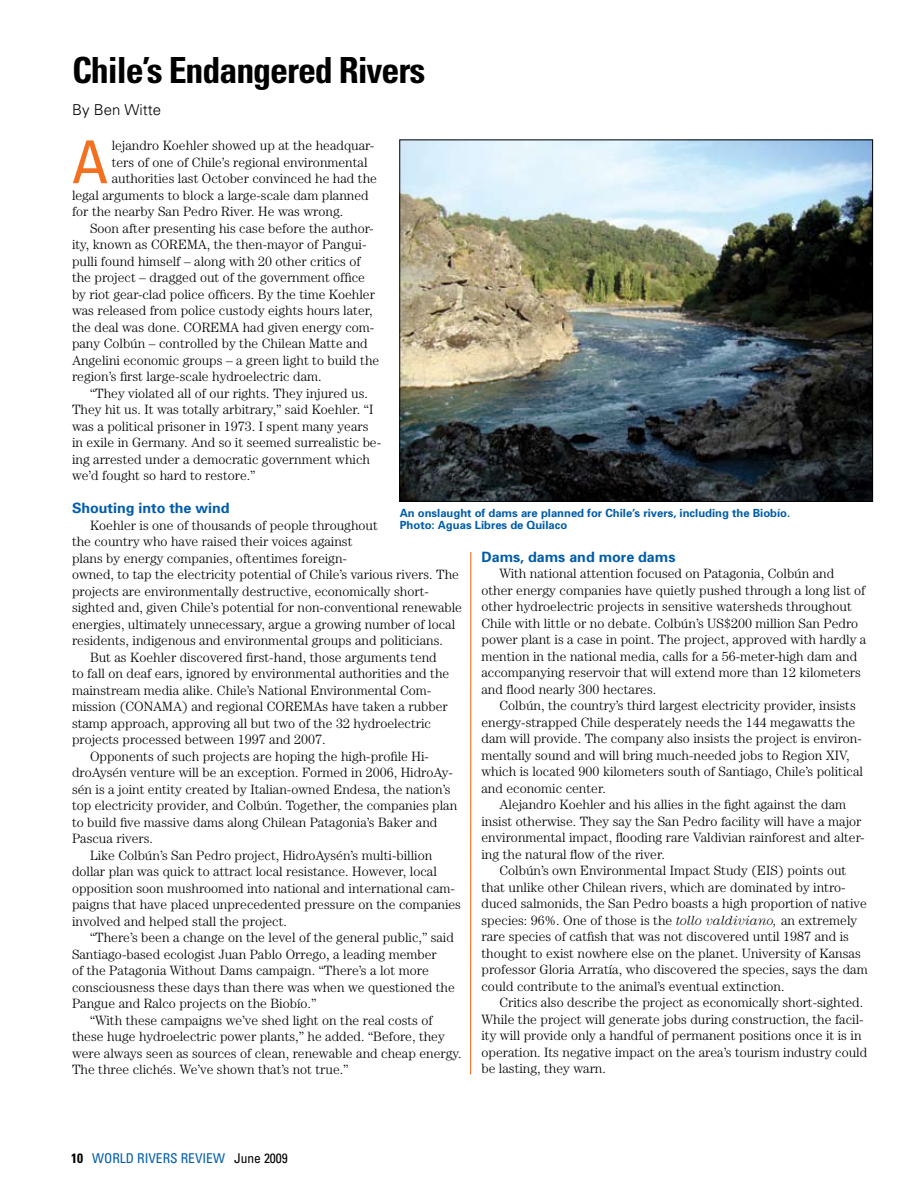
<style>
.page{position:relative;width:918px;height:1188px;background:#fff}
.page>*{position:absolute;margin:0;border:0;box-sizing:border-box;transform-origin:0 0}
.t1{font:condensed 59.25px "Univers";color:#f37021}
.t2{font:700 condensed 36px "Univers";letter-spacing:-.03em;color:#000}
.t3{font:300 15px "Univers";color:#000}
.t4{font:700 14.25px "Univers";color:#005daa}
.t5{font:300 13.5px/16.5px "Century";color:#000}
.t6{font:condensed 13.5px "Univers";color:#005daa}
.t7{font:700 11.25px/12px "Univers";color:#005daa}
.s1{font-style:italic}
.s2{font-weight:700;color:#000}
.s3{color:#000}
</style>
<div class="page">
<img style="left:401px;top:142px;width:470px;height:358px">
<hr style="left:470px;top:552px;width:1px;height:522px;background:#f37021">
<h2 class="t2" style="left:72px;top:48px;width:355px">Chile’s Endangered Rivers</h2>
<p class="t3" style="left:72px;top:100px;width:91px">By Ben Witte</p>
<h1 class="t1" style="left:72px;top:125px;width:36px">A</h1>
<p class="t5" style="left:112px;top:137px;width:264px">lejandro Koehler showed up at the headquar-</p>
<p class="t5" style="left:112px;top:154px;width:257px">ters of one of Chile’s regional environmental</p>
<p class="t5" style="left:112px;top:170px;width:267px">authorities last October convinced he had the</p>
<p class="t5" style="left:72px;top:187px;width:298px">legal arguments to block a large-scale dam planned</p>
<p class="t5" style="left:72px;top:203px;width:273px">for the nearby San Pedro River. He was wrong.</p>
<p class="t5" style="left:90px;top:220px;width:285px">Soon after presenting his case before the author-</p>
<p class="t5" style="left:72px;top:236px;width:296px">ity, known as COREMA, the then-mayor of Pangui-</p>
<p class="t5" style="left:72px;top:253px;width:290px">pulli found himself – along with 20 other critics of</p>
<p class="t5" style="left:72px;top:269px;width:295px">the project – dragged out of the government office</p>
<p class="t5" style="left:72px;top:286px;width:304px">by riot gear-clad police officers. By the time Koehler</p>
<p class="t5" style="left:72px;top:302px;width:302px">was released from police custody eights hours later,</p>
<p class="t5" style="left:72px;top:319px;width:304px">the deal was done. COREMA had given energy com-</p>
<p class="t5" style="left:72px;top:335px;width:297px">pany Colbún – controlled by the Chilean Matte and</p>
<p class="t5" style="left:72px;top:352px;width:309px">Angelini economic groups – a green light to build the</p>
<p class="t5" style="left:72px;top:368px;width:251px">region’s first large-scale hydroelectric dam.</p>
<p class="t5" style="left:90px;top:385px;width:280px">“They violated all of our rights. They injured us.</p>
<p class="t5" style="left:72px;top:401px;width:303px">They hit us. It was totally arbitrary,” said Koehler. “I</p>
<p class="t5" style="left:72px;top:418px;width:298px">was a political prisoner in 1973. I spent many years</p>
<p class="t5" style="left:72px;top:434px;width:311px">in exile in Germany. And so it seemed surrealistic be-</p>
<p class="t5" style="left:72px;top:451px;width:300px">ing arrested under a democratic government which</p>
<p class="t5" style="left:72px;top:467px;width:185px">we’d fought so hard to restore.”</p>
<p class="t4" style="left:72px;top:500px;width:159px">Shouting into the wind</p>
<p class="t5" style="left:90px;top:517px;width:289px">Koehler is one of thousands of people throughout</p>
<p class="t5" style="left:72px;top:533px;width:282px">the country who have raised their voices against</p>
<p class="t5" style="left:72px;top:550px;width:277px">plans by energy companies, oftentimes foreign-</p>
<p class="t5" style="left:72px;top:566px;width:389px">owned, to tap the electricity potential of Chile’s various rivers. The</p>
<p class="t5" style="left:72px;top:583px;width:358px">projects are environmentally destructive, economically short-</p>
<p class="t5" style="left:72px;top:599px;width:392px">sighted and, given Chile’s potential for non-conventional renewable</p>
<p class="t5" style="left:72px;top:616px;width:385px">energies, ultimately unnecessary, argue a growing number of local</p>
<p class="t5" style="left:72px;top:632px;width:373px">residents, indigenous and environmental groups and politicians.</p>
<p class="t5" style="left:90px;top:649px;width:348px">But as Koehler discovered first-hand, those arguments tend</p>
<p class="t5" style="left:72px;top:665px;width:379px">to fall on deaf ears, ignored by environmental authorities and the</p>
<p class="t5" style="left:72px;top:682px;width:361px">mainstream media alike. Chile’s National Environmental Com-</p>
<p class="t5" style="left:72px;top:698px;width:377px">mission (CONAMA) and regional COREMAs have taken a rubber</p>
<p class="t5" style="left:72px;top:715px;width:361px">stamp approach, approving all but two of the 32 hydroelectric</p>
<p class="t5" style="left:72px;top:731px;width:255px">projects processed between 1997 and 2007.</p>
<p class="t5" style="left:90px;top:748px;width:341px">Opponents of such projects are hoping the high-profile Hi-</p>
<p class="t5" style="left:72px;top:764px;width:383px">droAysén venture will be an exception. Formed in 2006, HidroAy-</p>
<p class="t5" style="left:72px;top:781px;width:380px">sén is a joint entity created by Italian-owned Endesa, the nation’s</p>
<p class="t5" style="left:72px;top:797px;width:387px">top electricity provider, and Colbún. Together, the companies plan</p>
<p class="t5" style="left:72px;top:814px;width:367px">to build five massive dams along Chilean Patagonia’s Baker and</p>
<p class="t5" style="left:72px;top:830px;width:82px">Pascua rivers.</p>
<p class="t5" style="left:90px;top:847px;width:344px">Like Colbún’s San Pedro project, HidroAysén’s multi-billion</p>
<p class="t5" style="left:72px;top:863px;width:366px">dollar plan was quick to attract local resistance. However, local</p>
<p class="t5" style="left:72px;top:880px;width:385px">opposition soon mushroomed into national and international cam-</p>
<p class="t5" style="left:72px;top:896px;width:391px">paigns that have placed unprecedented pressure on the companies</p>
<p class="t5" style="left:72px;top:913px;width:217px">involved and helped stall the project.</p>
<p class="t5" style="left:90px;top:929px;width:366px">“There’s been a change on the level of the general public,” said</p>
<p class="t5" style="left:72px;top:946px;width:366px">Santiago-based ecologist Juan Pablo Orrego, a leading member</p>
<p class="t5" style="left:72px;top:962px;width:358px">of the Patagonia Without Dams campaign. “There’s a lot more</p>
<p class="t5" style="left:72px;top:979px;width:384px">consciousness these days than there was when we questioned the</p>
<p class="t5" style="left:72px;top:995px;width:246px">Pangue and Ralco projects on the Biobío.”</p>
<p class="t5" style="left:90px;top:1012px;width:344px">“With these campaigns we’ve shed light on the real costs of</p>
<p class="t5" style="left:72px;top:1028px;width:374px">these huge hydroelectric power plants,” he added. “Before, they</p>
<p class="t5" style="left:72px;top:1045px;width:391px">were always seen as sources of clean, renewable and cheap energy.</p>
<p class="t5" style="left:72px;top:1061px;width:278px">The three clichés. We’ve shown that’s not true.”</p>
<p class="t7" style="left:400px;top:507px;width:392px">An onslaught of dams are planned for Chile’s rivers, including the Biobío.<br>Photo: Aguas Libres de Quilaco</p>
<p class="t4" style="left:482px;top:548px;width:195px">Dams, dams and more dams</p>
<p class="t5" style="left:482px;top:565px;width:386px;text-indent:18px">With national attention focused on Patagonia, Colbún and other energy companies have quietly pushed through a long list of other hydroelectric projects in sensitive watersheds throughout Chile with little or no debate. Colbún’s US$200 million San Pedro power plant is a case in point. The project, approved with hardly a mention in the national media, calls for a 56-meter-high dam and accompanying reservoir that will extend more than 12 kilometers and flood nearly 300 hectares.</p>
<p class="t5" style="left:482px;top:697px;width:383px;text-indent:18px">Colbún, the country’s third largest electricity provider, insists energy-strapped Chile desperately needs the 144 megawatts the dam will provide. The company also insists the project is environ&shy;mentally sound and will bring much-needed jobs to Region XIV, which is located 900 kilometers south of Santiago, Chile’s political and economic center.</p>
<p class="t5" style="left:482px;top:796px;width:385px;text-indent:18px">Alejandro Koehler and his allies in the fight against the dam insist otherwise. They say the San Pedro facility will have a major environmental impact, flooding rare Valdivian rainforest and alter&shy;ing the natural flow of the river.</p>
<p class="t5" style="left:482px;top:862px;width:388px;text-indent:18px">Colbún’s own Environmental Impact Study (EIS) points out that unlike other Chilean rivers, which are dominated by intro&shy;duced salmonids, the San Pedro boasts a high proportion of native species: 96%. One of those is the <span class="s1">tollo valdiviano,</span> an extremely rare species of catfish that was not discovered until 1987 and is thought to exist nowhere else on the planet. University of Kansas professor Gloria Arratía, who discovered the species, says the dam could contribute to the animal’s eventual extinction.</p>
<p class="t5" style="left:482px;top:994px;width:387px;text-indent:18px">Critics also describe the project as economically short-sighted.<br>While the project will generate jobs during construction, the facil&shy;ity will provide only a handful of permanent positions once it is in operation. Its negative impact on the area’s tourism industry could be lasting, they warn.</p>
<p class="t6" style="left:71px;top:1149px;width:218px"><span class="s2">10</span> WORLD RIVERS REVIEW <span class="s3">JUNE 2009</span></p>
</div>
